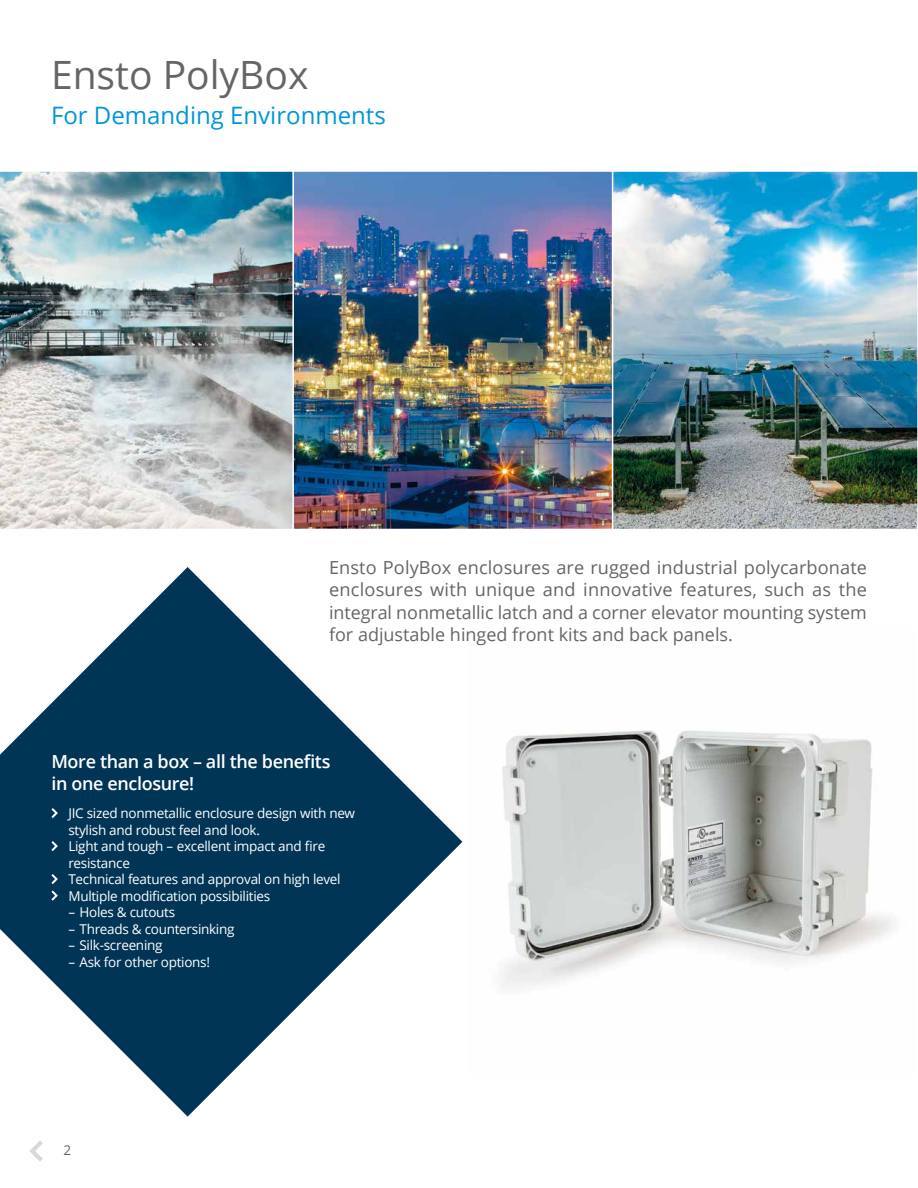
<style>
.page{position:relative;width:918px;height:1188px;background:#fff}
.page>*{position:absolute;margin:0;border:0;box-sizing:border-box;transform-origin:0 0}
.t1{font:39px "Open Sans";color:#646567}
.t2{font:24px "Open Sans";color:#0097d5}
.t3{font:18px/22.5px "Open Sans";color:#646567;text-align:justify}
.t4{font:600 18px/22.5px "Open Sans";letter-spacing:-.02em;color:#fff}
.t5{font:13.5px/16.5px "Open Sans";letter-spacing:-.02em;color:#fff}
.t6{font:13.5px "Open Sans";color:#646567}
</style>
<div class="page">
<svg style="left:30px;top:1141px;width:13px;height:20px"></svg>
<svg style="left:0;top:567px;width:462px;height:550px;fill:#003555"></svg>
<img style="left:295px;top:173px;width:620px;height:354px">
<img style="left:0;top:171px;width:292px;height:358px">
<div style="left:611px;top:170px;width:307px;height:360px;border:2px solid #fff"></div>
<div style="left:292px;top:170px;width:321px;height:360px;border:2px solid #fff"></div>
<img style="left:502px;top:730px;width:391px;height:257px">
<svg style="left:51px;top:808px;width:7px;height:10px"></svg>
<svg style="left:51px;top:841px;width:7px;height:10px"></svg>
<svg style="left:51px;top:874px;width:7px;height:10px"></svg>
<svg style="left:51px;top:890px;width:7px;height:11px"></svg>
<h1 class="t1" style="left:51px;top:48px;width:259px">Ensto PolyBox</h1>
<h2 class="t2" style="left:51px;top:99px;width:336px">For Demanding Environments</h2>
<p class="t3" style="left:329px;top:556px;width:540px">Ensto PolyBox enclosures are rugged industrial polycarbonate enclosures with unique and innovative features, such as the integral nonmetallic latch and a corner elevator mounting system for adjustable hinged front kits and back panels.</p>
<h3 class="t4" style="left:51px;top:750px;width:281px">More than a box – all the benefits in one enclosure!</h3>
<p class="t5" style="left:68px;top:805px;width:288px">JIC sized nonmetallic enclosure design with new stylish and robust feel and look.<br>Light and tough – excellent impact and fire resistance<br>Technical features and approval on high level Multiple modification possibilities</p>
<p class="t5" style="left:68px;top:904px;width:108px">– Holes &amp; cutouts</p>
<p class="t5" style="left:68px;top:920px;width:168px">– Threads &amp; countersinking</p>
<p class="t5" style="left:68px;top:937px;width:96px">– Silk-screening</p>
<p class="t5" style="left:68px;top:953px;width:143px">– Ask for other options!</p>
<p class="t6" style="left:63px;top:1141px;width:9px">2</p>
</div>
